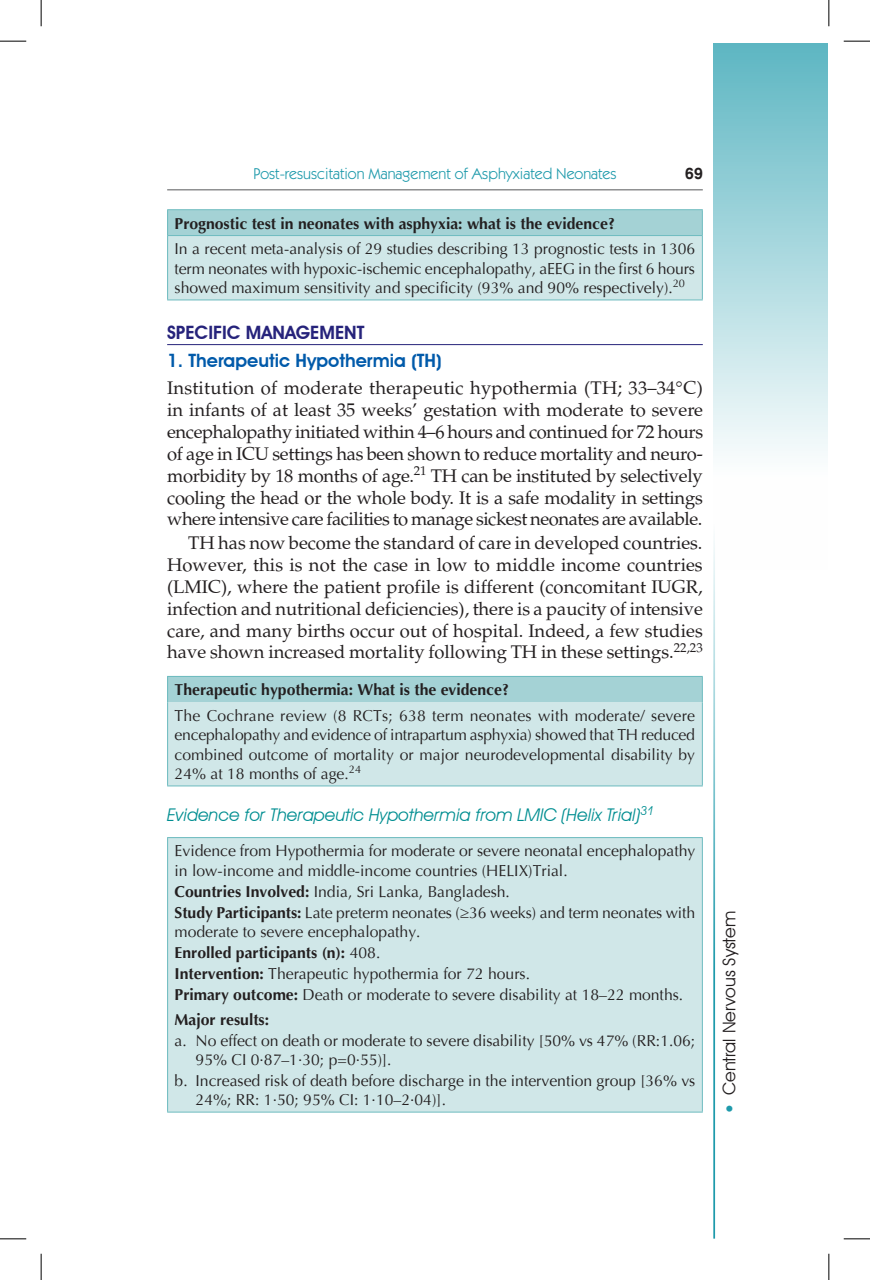
<style>
.page{position:relative;width:870px;height:1280px;background:#fff}
.page>*{position:absolute;margin:0;border:0;box-sizing:border-box;transform-origin:0 0}
.t1{font:18.38px/21.9px "Palatino";letter-spacing:-.02em;color:#231f20;text-align:justify}
.t2{font:600 18.38px "Avant Garde IT Cby BT";color:#015aaa}
.t3{font:600 18.38px "Avant Garde IT Cby BT";color:#26237b}
.t4{font:italic 17.5px "Avant Garde IT Cby BT";color:#008e91}
.t5{font:17.5px "Avant Garde IT Cby BT";color:#231f20}
.t6{font:15.75px/19.2px "Optima";color:#231f20}
.t7{font:700 15.75px "Optima";color:#231f20}
.t8{font:15.75px "Itc Kabel";color:#1e9aab}
.t9{font:700 15.75px "Helvetica";color:#231f20}
.s1{font-weight:700}
.s2{font-family:"Itc Kabel";font-weight:500;color:#1e9aab}
</style>
<div class="page">
<hr style="left:167px;top:189px;width:536px;height:1px;background:#57585a">
<hr style="left:713px;top:523px;width:2px;height:715px;background:#1e9aab">
<div style="left:713px;top:43px;width:114px;height:526px;background:linear-gradient(to bottom,#61b8c4,#fff)"></div>
<hr style="left:167px;top:344px;width:536px;height:1px;background:#26237b">
<div style="left:168px;top:210px;width:534px;height:25px;background:#a4d2d5"></div>
<div style="left:168px;top:235px;width:534px;height:65px;background:#d0e7e8"></div>
<hr style="left:167px;top:209px;width:536px;height:1px;background:#6dbbbf">
<svg style="left:167px;top:210px;width:1px;height:25px"></svg>
<svg style="left:702px;top:210px;width:1px;height:25px"></svg>
<hr style="left:167px;top:235px;width:536px;height:1px;background:#6dbbbf">
<hr style="left:167px;top:236px;width:1px;height:63px;background:#6dbbbf">
<hr style="left:702px;top:236px;width:1px;height:63px;background:#6dbbbf">
<hr style="left:167px;top:299px;width:536px;height:1px;background:#6dbbbf">
<div style="left:168px;top:676px;width:534px;height:26px;background:#a4d2d5"></div>
<div style="left:168px;top:702px;width:534px;height:84px;background:#d0e7e8"></div>
<hr style="left:167px;top:676px;width:536px;height:1px;background:#6dbbbf">
<svg style="left:167px;top:677px;width:1px;height:25px"></svg>
<svg style="left:702px;top:676px;width:1px;height:26px"></svg>
<hr style="left:167px;top:702px;width:1px;height:83px;background:#6dbbbf">
<hr style="left:702px;top:702px;width:1px;height:83px;background:#6dbbbf">
<hr style="left:167px;top:785px;width:536px;height:1px;background:#6dbbbf">
<div style="left:168px;top:837px;width:534px;height:274px;background:#d0e7e8"></div>
<hr style="left:167px;top:837px;width:536px;height:1px;background:#6dbbbf">
<hr style="left:167px;top:838px;width:1px;height:273px;background:#6dbbbf">
<hr style="left:702px;top:838px;width:1px;height:273px;background:#6dbbbf">
<hr style="left:167px;top:1111px;width:536px;height:1px;background:#6dbbbf">
<svg style="left:0;top:41px;width:26px;height:1px"></svg>
<svg style="left:844px;top:41px;width:26px;height:1px"></svg>
<svg style="left:0;top:1238px;width:26px;height:1px"></svg>
<svg style="left:844px;top:1238px;width:26px;height:1px"></svg>
<svg style="left:41px;top:0;width:1px;height:26px"></svg>
<svg style="left:41px;top:1253px;width:1px;height:26px"></svg>
<svg style="left:828px;top:0;width:1px;height:26px"></svg>
<svg style="left:828px;top:1253px;width:1px;height:26px"></svg>
<p class="t9" style="left:685px;top:163px;width:19px">69</p>
<p class="t8" style="left:253px;top:165px;width:365px">Post-resuscitation Management of Asphyxiated Neonates</p>
<p class="t7" style="left:175px;top:213px;width:442px">Prognostic test in neonates with asphyxia: what is the evidence?</p>
<p class="t6" style="left:175px;top:240px;width:522px;text-align:justify">In a recent meta-analysis of 29 studies describing 13 prognostic tests in 1306 term neonates with hypoxic-ischemic encephalopathy, aEEG in the first 6 hours showed maximum sensitivity and specificity (93% and 90% respectively).<sup>20</sup></p>
<p class="t3" style="left:167px;top:321px;width:199px">SPECIFIC MANAGEMENT</p>
<p class="t2" style="left:167px;top:349px;width:276px">1. Therapeutic Hypothermia (TH)</p>
<p class="t1" style="left:167px;top:377px;width:537px">Institution of moderate therapeutic hypothermia (TH; 33–34 C) in infants of at least 35 weeks’ gestation with moderate to severe encephalopathy initiated within 4–6 hours and continued for 72 hours of age in ICU settings has been shown to reduce mortality and neuro&shy;morbidity by 18 months of age.<sup>21</sup> TH can be instituted by selectively cooling the head or the whole body. It is a safe modality in settings where intensive care facilities to manage sickest neonates are available.</p>
<p class="t1" style="left:167px;top:532px;width:537px;text-indent:21px">TH has now become the standard of care in developed countries.<br>However, this is not the case in low to middle income countries (LMIC), where the patient profile is different (concomitant IUGR, infection and nutritional deficiencies), there is a paucity of intensive care, and many births occur out of hospital. Indeed, a few studies have shown increased mortality following TH in these settings.<sup>22,23</sup></p>
<p class="t7" style="left:175px;top:680px;width:336px">Therapeutic hypothermia: What is the evidence?</p>
<p class="t6" style="left:175px;top:706px;width:522px;text-align:justify">The Cochrane review (8 RCTs; 638 term neonates with moderate/ severe encephalopathy and evidence of intrapartum asphyxia) showed that TH reduced combined outcome of mortality or major neurodevelopmental disability by 24% at 18 months of age.<sup>24</sup></p>
<p class="t4" style="left:167px;top:804px;width:488px">Evidence for Therapeutic Hypothermia from LMIC (Helix Trial)<sup>31</sup></p>
<p class="t6" style="left:175px;top:841px;width:522px">Evidence from Hypothermia for moderate or severe neonatal encephalopathy in low-income and middle-income countries (HELIX)Trial.</p>
<p class="t6" style="left:175px;top:881px;width:522px;line-height:21px"><span class="s1">Countries Involved:</span> India, Sri Lanka, Bangladesh.<br><span class="s1">Study Participants:</span> Late preterm neonates (≥36 weeks) and term neonates with</p>
<p class="t6" style="left:175px;top:921px;width:510px;line-height:21px">moderate to severe encephalopathy.<br><span class="s1">Enrolled participants (n):</span> 408.<br><span class="s1">Intervention:</span> Therapeutic hypothermia for 72 hours.<br><span class="s1">Primary outcome:</span> Death or moderate to severe disability at 18–22 months.</p>
<p class="t7" style="left:175px;top:1009px;width:96px">Major results:</p>
<p class="t6" style="left:196px;top:1030px;width:501px;text-indent:-21px">a. No effect on death or moderate to severe disability [50% vs 47% (RR:1.06;<br>95% CI 0·87–1·30; p=0·55)].</p>
<p class="t6" style="left:196px;top:1071px;width:501px;text-indent:-21px">b. Increased risk of death before discharge in the intervention group [36% vs<br>24%; RR: 1·50; 95% CI: 1·10–2·04)].</p>
<p class="t5" style="left:718px;top:1112px;width:203px;rotate:-90deg"><span class="s2">•</span> Central Nervous System</p>
</div>
